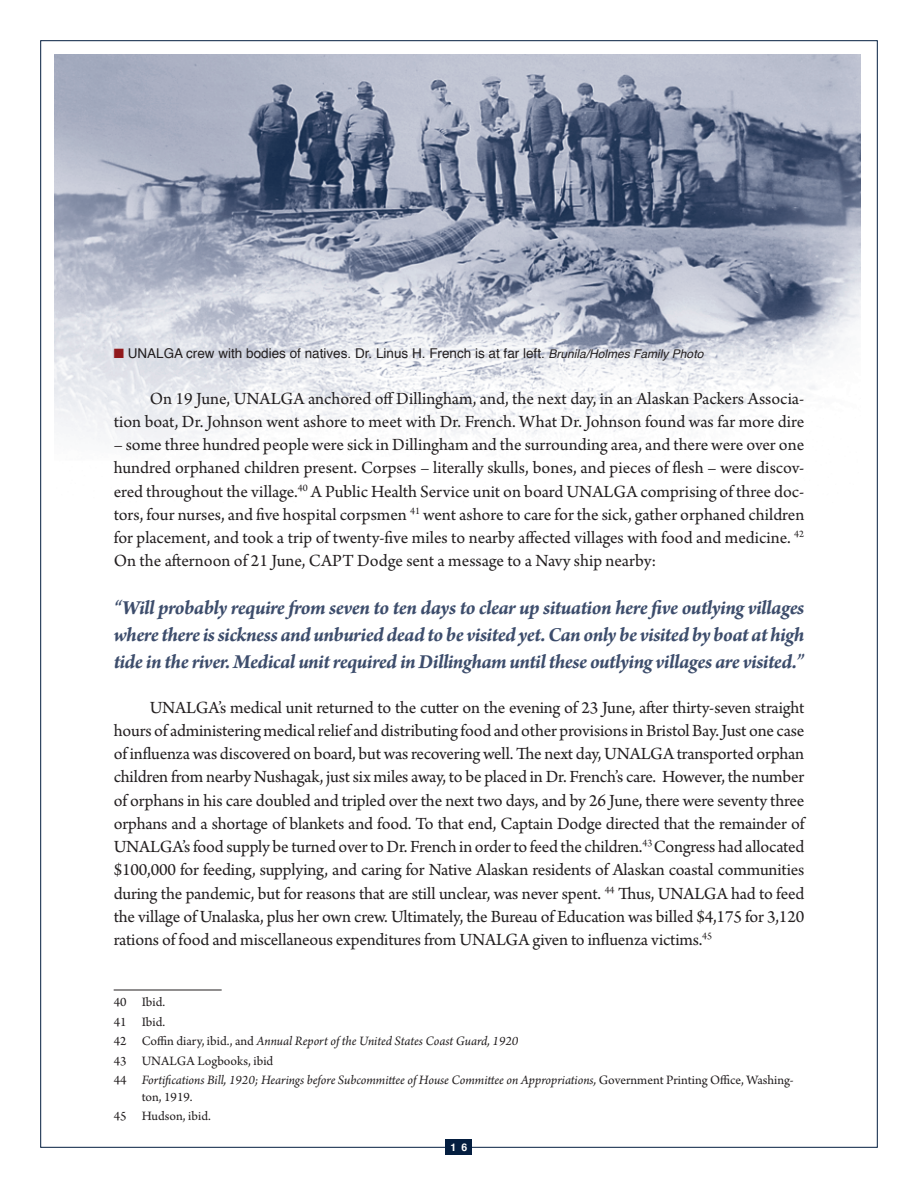
<style>
.page{position:relative;width:918px;height:1188px;background:#fff}
.page>*{position:absolute;margin:0;border:0;box-sizing:border-box;transform-origin:0 0}
.pull_quote{font:italic 700 21px/27px "Arno Pro";letter-spacing:-.025em;color:#3d4d6c;text-align:justify}
.body_12{font:18px/23.2px "Arno Pro";letter-spacing:-.005em;color:#231f20;text-align:justify}
.footnote{font:italic 13.5px/16.5px "Arno Pro";letter-spacing:-.005em;color:#231f20}
.Caption{font:13.5px "Helvetica";color:#231f20}
.footnote-2{font:13.5px "Arno Pro";color:#231f20}
.t1{font:700 10.5px "Helvetica";color:#fff}
.s1{color:#90191c}
.s2{font-style:italic;font-size:12px}
.s3{font-style:normal}
</style>
<div class="page">
<div style="left:446px;top:1139px;width:26px;height:16px;background:#041e40"></div>
<img style="left:54px;top:54px;width:807px;height:394px">
<hr style="left:114px;top:990px;width:108px;height:1px;background:#231f20">
<p class="Caption" style="left:114px;top:343px;width:591px"><span class="s1">■</span> UNALGA crew with bodies of natives. Dr. Linus H. French is at far left. <span class="s2">Brunila/Holmes Family Photo</span></p>
<p class="body_12" style="left:114px;top:388px;width:692px;text-align:right">On 19 June, UNALGA anchored off Dillingham, and, the next day, in an Alaskan Packers Associa-<br>tion boat, Dr. Johnson went ashore to meet with Dr. French. What Dr. Johnson found was far more dire</p>
<p class="body_12" style="left:114px;top:434px;width:692px">– some three hundred people were sick in Dillingham and the surrounding area, and there were over one hundred orphaned children present. Corpses – literally skulls, bones, and pieces of flesh – were discov&shy;ered throughout the village.<sup>40</sup> A Public Health Service unit on board UNALGA comprising of three doc&shy;tors, four nurses, and five hospital corpsmen <sup>41</sup> went ashore to care for the sick, gather orphaned children for placement, and took a trip of twenty-five miles to nearby affected villages with food and medicine. <sup>42<br></sup>On the afternoon of 21 June, CAPT Dodge sent a message to a Navy ship nearby:</p>
<p class="pull_quote" style="left:114px;top:595px;width:692px">“Will probably require from seven to ten days to clear up situation here five outlying villages where there is sickness and unburied dead to be visited yet. Can only be visited by boat at high tide in the river. Medical unit required in Dillingham until these outlying villages are visited.”</p>
<p class="body_12" style="left:114px;top:697px;width:694px;text-indent:36px">UNALGA’s medical unit returned to the cutter on the evening of 23 June, after thirty-seven straight hours of administering medical relief and distributing food and other provisions in Bristol Bay. Just one case of influenza was discovered on board, but was recovering well. The next day, UNALGA transported orphan children from nearby Nushagak, just six miles away, to be placed in Dr. French’s care. However, the number of orphans in his care doubled and tripled over the next two days, and by 26 June, there were seventy three orphans and a shortage of blankets and food. To that end, Captain Dodge directed that the remainder of UNALGA’s food supply be turned over to Dr. French in order to feed the children.<sup>43</sup> Congress had allocated $100,000 for feeding, supplying, and caring for Native Alaskan residents of Alaskan coastal communities during the pandemic, but for reasons that are still unclear, was never spent. <sup>44</sup> Thus, UNALGA had to feed the village of Unalaska, plus her own crew. Ultimately, the Bureau of Education was billed $4,175 for 3,120 rations of food and miscellaneous expenditures from UNALGA given to influenza victims.<sup>45</sup></p>
<p class="footnote-2" style="left:114px;top:995px;width:53px">40 Ibid.</p>
<p class="footnote-2" style="left:114px;top:1014px;width:53px">41 Ibid.</p>
<p class="footnote" style="left:114px;top:1034px;width:406px"><span class="s3">42 Coffin diary, ibid., and</span> Annual Report of the United States Coast Guard, 1920</p>
<p class="footnote-2" style="left:114px;top:1053px;width:161px">43 UNALGA Logbooks, ibid</p>
<p class="footnote" style="left:142px;top:1073px;width:654px;text-indent:-28px"><span class="s3">44</span> Fortifications Bill, 1920; Hearings before Subcommittee of House Committee on Appropriations, <span class="s3">Government Printing Office, Washing&shy;ton, 1919.</span></p>
<p class="footnote-2" style="left:114px;top:1109px;width:99px">45 Hudson, ibid.</p>
<p class="t1" style="left:451px;top:1139px;width:18px">1 6</p>
</div>
